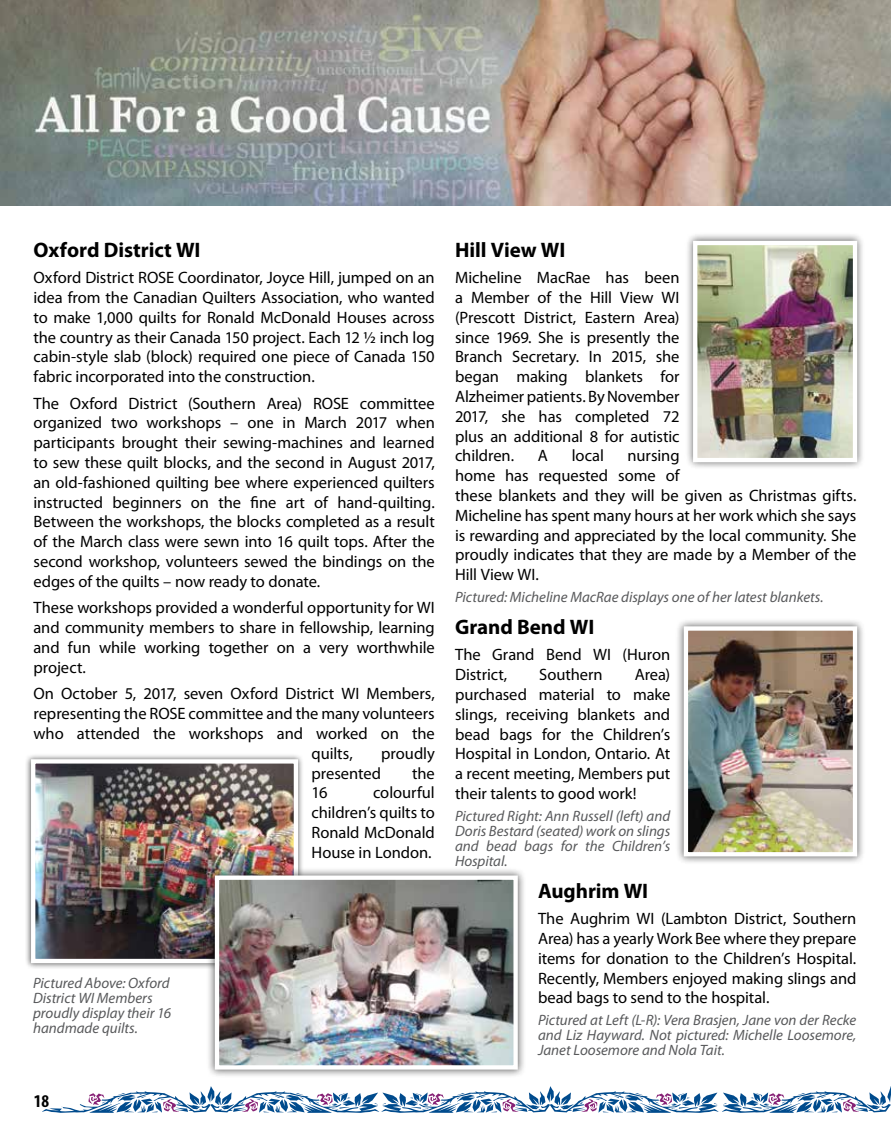
<style>
.page{position:relative;width:891px;height:1134px;background:#fff}
.page>*{position:absolute;margin:0;border:0;box-sizing:border-box;transform-origin:0 0}
.t1{font:700 21px "Myriad Pro";letter-spacing:-.005em;color:#000}
.t2{font:700 condensed 18px "Myriad Pro";color:#000}
.t3{font:16.5px/19.8px "Myriad Pro";letter-spacing:-.005em;color:#000;text-align:justify}
.t4{font:italic 15px/15px "Myriad Pro";color:#58595b;text-align:justify}
</style>
<div class="page">
<img style="left:0;top:0;width:891px;height:206px">
<div style="left:25px;top:753px;width:279px;height:216px;background:#000;opacity:.65"></div>
<img style="left:36px;top:764px;width:257px;height:194px">
<div style="left:31px;top:759px;width:267px;height:204px;border:4px solid #fff"></div>
<div style="left:685px;top:233px;width:180px;height:237px;background:#000;opacity:.65"></div>
<img style="left:698px;top:246px;width:154px;height:211px">
<div style="left:693px;top:241px;width:164px;height:221px;border:4px solid #fff"></div>
<div style="left:676px;top:618px;width:190px;height:246px;background:#000;opacity:.65"></div>
<img style="left:689px;top:631px;width:163px;height:220px">
<div style="left:684px;top:626px;width:173px;height:230px;border:4px solid #fff"></div>
<div style="left:207px;top:867px;width:319px;height:211px;background:#000;opacity:.65"></div>
<img style="left:220px;top:881px;width:293px;height:184px">
<div style="left:215px;top:876px;width:303px;height:194px;border:4px solid #fff"></div>
<svg style="left:42px;top:1086px;width:849px;height:27px"></svg>
<p class="t1" style="left:33px;top:236px;width:169px">Oxford District WI</p>
<p class="t3" style="left:33px;top:267px;width:403px">Oxford District ROSE Coordinator, Joyce Hill, jumped on an idea from the Canadian Quilters Association, who wanted to make 1,000 quilts for Ronald McDonald Houses across the country as their Canada 150 project. Each 12 ½ inch log cabin-style slab (block) required one piece of Canada 150 fabric incorporated into the construction.</p>
<p class="t3" style="left:33px;top:393px;width:403px">The Oxford District (Southern Area) ROSE committee organized two workshops – one in March 2017 when participants brought their sewing-machines and learned to sew these quilt blocks, and the second in August 2017, an old-fashioned quilting bee where experienced quilters instructed beginners on the fine art of hand-quilting.<br>Between the workshops, the blocks completed as a result of the March class were sewn into 16 quilt tops. After the second workshop, volunteers sewed the bindings on the edges of the quilts – now ready to donate.</p>
<p class="t3" style="left:33px;top:598px;width:403px">These workshops provided a wonderful opportunity for WI and community members to share in fellowship, learning and fun while working together on a very worthwhile project.</p>
<p class="t3" style="left:33px;top:684px;width:403px">On October 5, 2017, seven Oxford District WI Members,</p>
<p class="t3" style="left:33px;top:703px;width:403px">representing the ROSE committee and the many volunteers</p>
<p class="t3" style="left:33px;top:723px;width:403px">who attended the workshops and worked on the</p>
<p class="t3" style="left:312px;top:743px;width:43px">quilts,</p>
<p class="t3" style="left:381px;top:743px;width:55px">proudly</p>
<p class="t3" style="left:312px;top:763px;width:71px">presented</p>
<p class="t3" style="left:412px;top:763px;width:24px">the</p>
<p class="t3" style="left:312px;top:783px;width:18px">16</p>
<p class="t3" style="left:312px;top:783px;width:125px;text-indent:62px">colourful children’s quilts to Ronald McDonald House in London.</p>
<p class="t4" style="left:33px;top:975px;width:140px;text-align:left">Pictured Above: Oxford<br>District WI Members proudly display their 16 handmade quilts.</p>
<p class="t2" style="left:34px;top:1090px;width:17px">18</p>
<p class="t1" style="left:455px;top:236px;width:112px">Hill View WI</p>
<p class="t3" style="left:455px;top:267px;width:226px">Micheline MacRae has been a Member of the Hill View WI (Prescott District, Eastern Area) since 1969. She is presently the Branch Secretary. In 2015, she began making blankets for Alzheimer patients. By November 2017, she has completed 72 plus an additional 8 for autistic children.</p>
<p class="t3" style="left:538px;top:446px;width:12px">A</p>
<p class="t3" style="left:572px;top:446px;width:34px">local</p>
<p class="t3" style="left:455px;top:446px;width:403px;text-align:left;text-indent:173px">nursing<br>home has requested some of<br>these blankets and they will be given as Christmas gifts.<br>Micheline has spent many hours at her work which she says is rewarding and appreciated by the local community. She proudly indicates that they are made by a Member of the Hill View WI.</p>
<p class="t4" style="left:455px;top:589px;width:370px">Pictured: Micheline MacRae displays one of her latest blankets.</p>
<p class="t1" style="left:455px;top:613px;width:141px">Grand Bend WI</p>
<p class="t3" style="left:455px;top:645px;width:217px">The Grand Bend WI (Huron<br>District,</p>
<p class="t3" style="left:539px;top:664px;width:65px">Southern</p>
<p class="t3" style="left:455px;top:664px;width:217px;text-indent:180px">Area) purchased material to make slings, receiving blankets and bead bags for the Children’s Hospital in London, Ontario. At a recent meeting, Members put their talents to good work!</p>
<p class="t4" style="left:455px;top:808px;width:217px">Pictured Right: Ann Russell (left) and Doris Bestard (seated) work on slings and bead bags for the Children’s Hospital.</p>
<p class="t1" style="left:538px;top:877px;width:112px">Aughrim WI</p>
<p class="t3" style="left:538px;top:909px;width:320px">The Aughrim WI (Lambton District, Southern Area) has a yearly Work Bee where they prepare items for donation to the Children’s Hospital.<br>Recently, Members enjoyed making slings and bead bags to send to the hospital.</p>
<p class="t4" style="left:538px;top:1012px;width:320px">Pictured at Left (L-R): Vera Brasjen, Jane von der Recke and Liz Hayward. Not pictured: Michelle Loosemore, Janet Loosemore and Nola Tait.</p>
</div>
